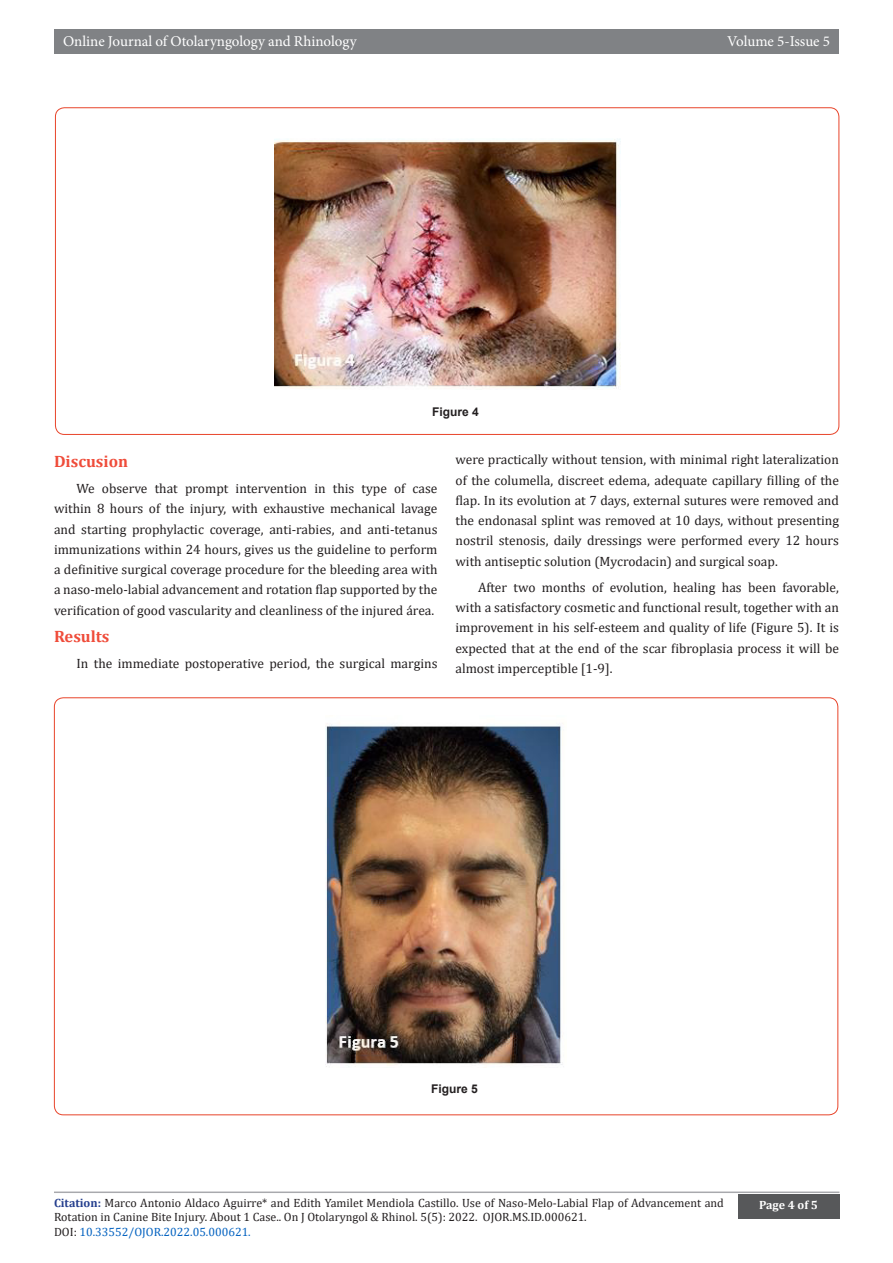
<style>
.page{position:relative;width:893px;height:1263px;background:#fff}
.page>*{position:absolute;margin:0;border:0;box-sizing:border-box;transform-origin:0 0}
.t1{font:700 16.5px "Cambria";color:#ef4c3a}
.t2{font:15px "Minion Pro";color:#fff}
.t3{font:13.5px/20.2px "Cambria";color:#231f20;text-align:justify}
.t4{font:12px/14.4px "Cambria";color:#231f20}
.t5{font:700 12px "Arial";color:#231f20}
.t6{font:700 12px "Cambria";color:#fff}
.s1{font-weight:700;color:#253f8e}
.s2{color:#0563c1}
</style>
<div class="page">
<hr style="left:54px;top:1191px;width:785px;height:2px;background:#a8a9ad">
<div style="left:54px;top:29px;width:785px;height:25px;background:#808285"></div>
<div style="left:738px;top:1194px;width:101px;height:24px;background:#57585a"></div>
<img style="left:274px;top:139px;width:346px;height:250px">
<img style="left:325px;top:724px;width:238px;height:343px">
<p class="t2" style="left:63px;top:31px;width:295px">Online Journal of Otolaryngology and Rhinology</p>
<p class="t2" style="left:727px;top:31px;width:104px">Volume 5-Issue 5</p>
<p class="t5" style="left:432px;top:404px;width:48px">Figure 4</p>
<p class="t1" style="left:54px;top:449px;width:76px">Discusion</p>
<p class="t3" style="left:54px;top:478px;width:385px;text-indent:22px">We observe that prompt intervention in this type of case within 8 hours of the injury, with exhaustive mechanical lavage and starting prophylactic coverage, anti-rabies, and anti-tetanus immunizations within 24 hours, gives us the guideline to perform a definitive surgical coverage procedure for the bleeding area with a naso-melo-labial advancement and rotation flap supported by the verification of good vascularity and cleanliness of the injured área.</p>
<p class="t1" style="left:54px;top:624px;width:57px">Results</p>
<p class="t3" style="left:76px;top:653px;width:362px">In the immediate postoperative period, the surgical margins</p>
<p class="t3" style="left:455px;top:450px;width:385px">were practically without tension, with minimal right lateralization of the columella, discreet edema, adequate capillary filling of the flap. In its evolution at 7 days, external sutures were removed and the endonasal splint was removed at 10 days, without presenting nostril stenosis, daily dressings were performed every 12 hours with antiseptic solution (Mycrodacin) and surgical soap.</p>
<p class="t3" style="left:455px;top:577px;width:385px;text-indent:22px">After two months of evolution, healing has been favorable, with a satisfactory cosmetic and functional result, together with an improvement in his self-esteem and quality of life (Figure 5). It is expected that at the end of the scar fibroplasia process it will be almost imperceptible [1-9].</p>
<p class="t5" style="left:431px;top:1080px;width:48px">Figure 5</p>
<p class="t4" style="left:54px;top:1195px;width:671px"><span class="s1">Citation:</span> Marco Antonio Aldaco Aguirre* and Edith Yamilet Mendiola Castillo. Use of Naso-Melo-Labial Flap of Advancement and<br>Rotation in Canine Bite Injury. About 1 Case.. On J Otolaryngol &amp; Rhinol. 5(5): 2022. OJOR.MS.ID.000621.<br>DOI: <span class="s2">10.33552/OJOR.2022.05.000621.</span></p>
<p class="t6" style="left:759px;top:1197px;width:60px">Page 4 of 5</p>
</div>
